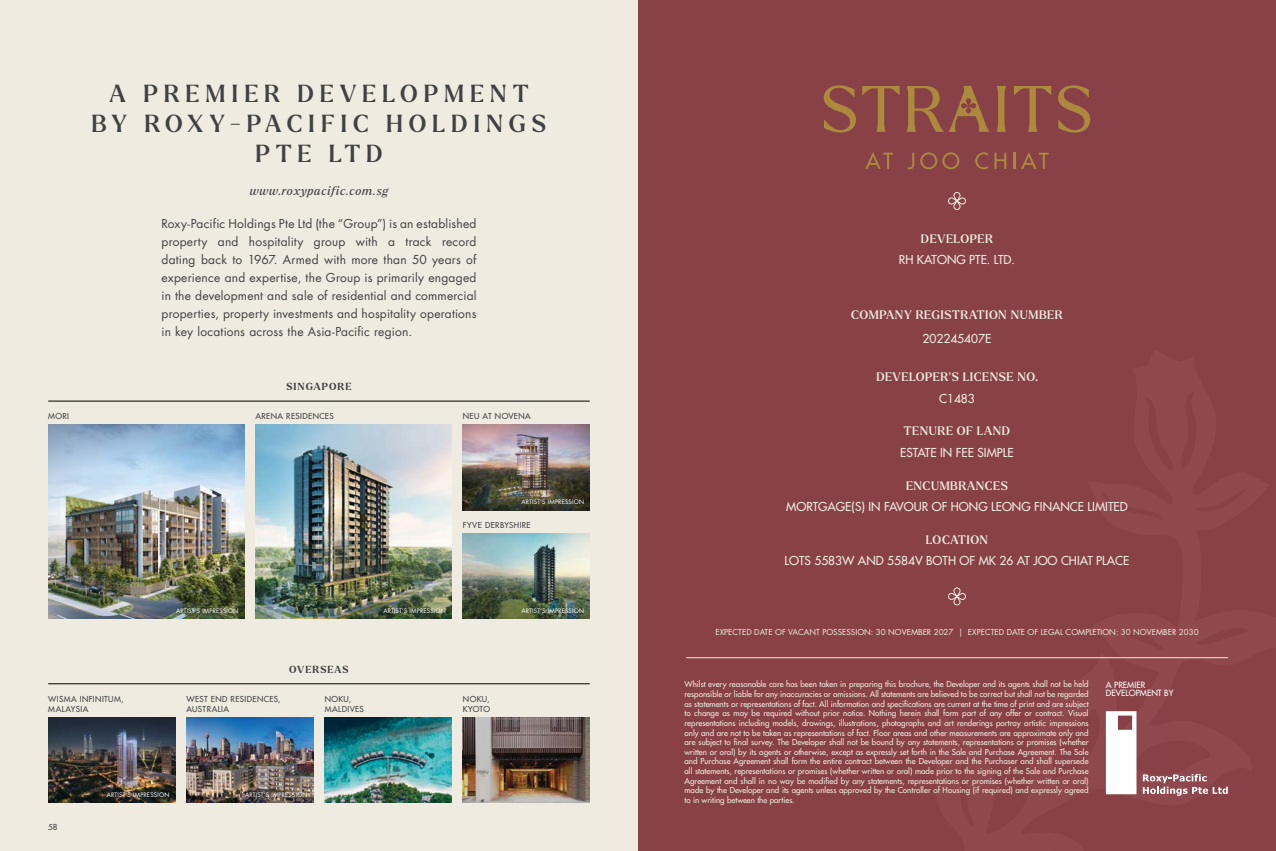
<style>
.page{position:relative;width:1276px;height:851px;background:#fff}
.page>*{position:absolute;margin:0;border:0;box-sizing:border-box;transform-origin:0 0}
.t1{font:500 24px/30px "Larken";letter-spacing:.245em;color:#414042;text-align:center}
.t2{font:12px/18px "Futura Std";letter-spacing:.015em;color:#414042;text-align:justify}
.t3{font:500 12px "Futura Std";color:#efebe1}
.t4{font:500 12px "Larken";letter-spacing:.045em;color:#efebe1}
.t5{font:italic 12px "Larken";letter-spacing:.045em;color:#414042}
.t6{font:700 10px "Larken";letter-spacing:.105em;color:#414042}
.t7{font:500 8.4px/8.4px "Futura Std";color:#fff}
.t8{font:500 8px/9.6px "Futura Std";color:#efebe1;text-align:justify}
.t9{font:500 8px/10px "Futura Std";letter-spacing:.05em;color:#414042}
.t10{font:8px "Futura Std";color:#efebe1}
.t11{font:6px "Futura Std";letter-spacing:.03em;color:#fff}
</style>
<div class="page">
<div style="left:0;top:0;width:1276px;height:850px;background:#efebe1"></div>
<div style="left:638px;top:0;width:638px;height:850px;background:#884247"></div>
<img style="left:255px;top:425px;width:196px;height:193px">
<img style="left:463px;top:425px;width:127px;height:85px">
<img style="left:48px;top:425px;width:196px;height:193px">
<img style="left:463px;top:533px;width:127px;height:85px">
<img style="left:325px;top:717px;width:126px;height:85px">
<img style="left:48px;top:717px;width:127px;height:85px">
<img style="left:463px;top:717px;width:127px;height:85px">
<img style="left:186px;top:717px;width:127px;height:85px">
<hr style="left:48px;top:401px;width:542px;height:1px;background:#000">
<hr style="left:48px;top:683px;width:542px;height:1px;background:#000">
<svg style="left:948px;top:587px;width:18px;height:18px"></svg>
<svg style="left:948px;top:192px;width:18px;height:18px"></svg>
<hr style="left:686px;top:657px;width:542px;height:1px;background:#efebe1">
<svg style="left:824px;top:85px;width:32px;height:47px"></svg>
<svg style="left:862px;top:86px;width:37px;height:46px"></svg>
<svg style="left:997px;top:86px;width:9px;height:46px"></svg>
<svg style="left:1014px;top:86px;width:37px;height:46px"></svg>
<svg style="left:1058px;top:85px;width:32px;height:47px"></svg>
<svg style="left:907px;top:86px;width:82px;height:46px"></svg>
<svg style="left:865px;top:152px;width:28px;height:17px"></svg>
<svg style="left:907px;top:153px;width:7px;height:16px"></svg>
<svg style="left:920px;top:152px;width:39px;height:17px"></svg>
<svg style="left:975px;top:152px;width:13px;height:17px"></svg>
<svg style="left:994px;top:153px;width:12px;height:16px"></svg>
<svg style="left:1013px;top:153px;width:2px;height:16px"></svg>
<svg style="left:1021px;top:152px;width:27px;height:17px"></svg>
<svg style="left:1106px;top:711px;width:30px;height:83px;background:#f5efef"></svg>
<svg style="left:1142px;top:774px;width:85px;height:21px"></svg>
<h1 class="t1" style="left:92px;top:78px;width:456px">A PREMIER DEVELOPMENT<br>BY ROXY-PACIFIC HOLDINGS<br>PTE LTD</h1>
<h2 class="t5" style="left:250px;top:183px;width:140px">www.roxypacific.com.sg</h2>
<p class="t2" style="left:161px;top:214px;width:316px">Roxy-Pacific Holdings Pte Ltd (the “Group”) is an established property and hospitality group with a track record dating back to 1967. Armed with more than 50 years of experience and expertise, the Group is primarily engaged in the development and sale of residential and commercial properties, property investments and hospitality operations in key locations across the Asia-Pacific region.</p>
<p class="t9" style="left:48px;top:411px;width:22px">MORI</p>
<p class="t6" style="left:286px;top:379px;width:67px">SINGAPORE</p>
<p class="t9" style="left:255px;top:411px;width:80px">ARENA RESIDENCES</p>
<p class="t9" style="left:463px;top:411px;width:69px">NEU AT NOVENA</p>
<p class="t11" style="left:521px;top:498px;width:64px">ARTIST’S IMPRESSION</p>
<p class="t9" style="left:463px;top:520px;width:69px">FYVE DERBYSHIRE</p>
<p class="t11" style="left:176px;top:607px;width:64px">ARTIST’S IMPRESSION</p>
<p class="t6" style="left:289px;top:662px;width:61px">OVERSEAS</p>
<p class="t11" style="left:383px;top:607px;width:64px">ARTIST’S IMPRESSION</p>
<p class="t11" style="left:521px;top:607px;width:64px">ARTIST’S IMPRESSION</p>
<p class="t9" style="left:48px;top:694px;width:77px">WISMA INFINITUM,<br>MALAYSIA</p>
<p class="t9" style="left:186px;top:694px;width:96px">WEST END RESIDENCES,<br>AUSTRALIA</p>
<p class="t9" style="left:325px;top:694px;width:41px">NOKU,<br>MALDIVES</p>
<p class="t9" style="left:463px;top:694px;width:29px">NOKU,<br>KYOTO</p>
<p class="t9" style="left:48px;top:822px;width:11px">58</p>
<p class="t11" style="left:107px;top:790px;width:64px">ARTIST’S IMPRESSION</p>
<p class="t11" style="left:245px;top:790px;width:64px">ARTIST’S IMPRESSION</p>
<h2 class="t4" style="left:921px;top:231px;width:74px">DEVELOPER</h2>
<h2 class="t3" style="left:899px;top:252px;width:118px">RH KATONG PTE. LTD.</h2>
<h2 class="t4" style="left:851px;top:306px;width:213px">COMPANY REGISTRATION NUMBER</h2>
<h2 class="t3" style="left:922px;top:331px;width:70px">202245407E</h2>
<h2 class="t4" style="left:876px;top:369px;width:163px">DEVELOPER’S LICENSE NO.</h2>
<h2 class="t3" style="left:939px;top:390px;width:37px">C1483</h2>
<h2 class="t4" style="left:904px;top:423px;width:108px">TENURE OF LAND</h2>
<h2 class="t3" style="left:900px;top:444px;width:115px">ESTATE IN FEE SIMPLE</h2>
<h2 class="t4" style="left:906px;top:477px;width:103px">ENCUMBRANCES</h2>
<h2 class="t3" style="left:786px;top:499px;width:343px">MORTGAGE(S) IN FAVOUR OF HONG LEONG FINANCE LIMITED</h2>
<h2 class="t4" style="left:926px;top:531px;width:64px">LOCATION</h2>
<h2 class="t3" style="left:784px;top:553px;width:346px">LOTS 5583W AND 5584V BOTH OF MK 26 AT JOO CHIAT PLACE</h2>
<p class="t10" style="left:715px;top:626px;width:484px">EXPECTED DATE OF VACANT POSSESSION: 30 NOVEMBER 2027 | EXPECTED DATE OF LEGAL COMPLETION: 30 NOVEMBER 2030</p>
<p class="t8" style="left:684px;top:679px;width:406px">Whilst every reasonable care has been taken in preparing this brochure, the Developer and its agents shall not be held responsible or liable for any inaccuracies or omissions. All statements are believed to be correct but shall not be regarded as statements or representations of fact. All information and specifications are current at the time of print and are subject to change as may be required without prior notice. Nothing herein shall form part of any offer or contract. Visual representations including models, drawings, illustrations, photographs and art renderings portray artistic impressions only and are not to be taken as representations of fact. Floor areas and other measurements are approximate only and are subject to final survey. The Developer shall not be bound by any statements, representations or promises (whether written or oral) by its agents or otherwise, except as expressly set forth in the Sale and Purchase Agreement. The Sale and Purchase Agreement shall form the entire contract between the Developer and the Purchaser and shall supersede all statements, representations or promises (whether written or oral) made prior to the signing of the Sale and Purchase Agreement and shall in no way be modified by any statements, representations or promises (whether written or oral) made by the Developer and its agents unless approved by the Controller of Housing (if required) and expressly agreed to in writing between the parties.</p>
<p class="t7" style="left:1106px;top:680px;width:69px">A PREMIER<br>DEVELOPMENT BY</p>
</div>
